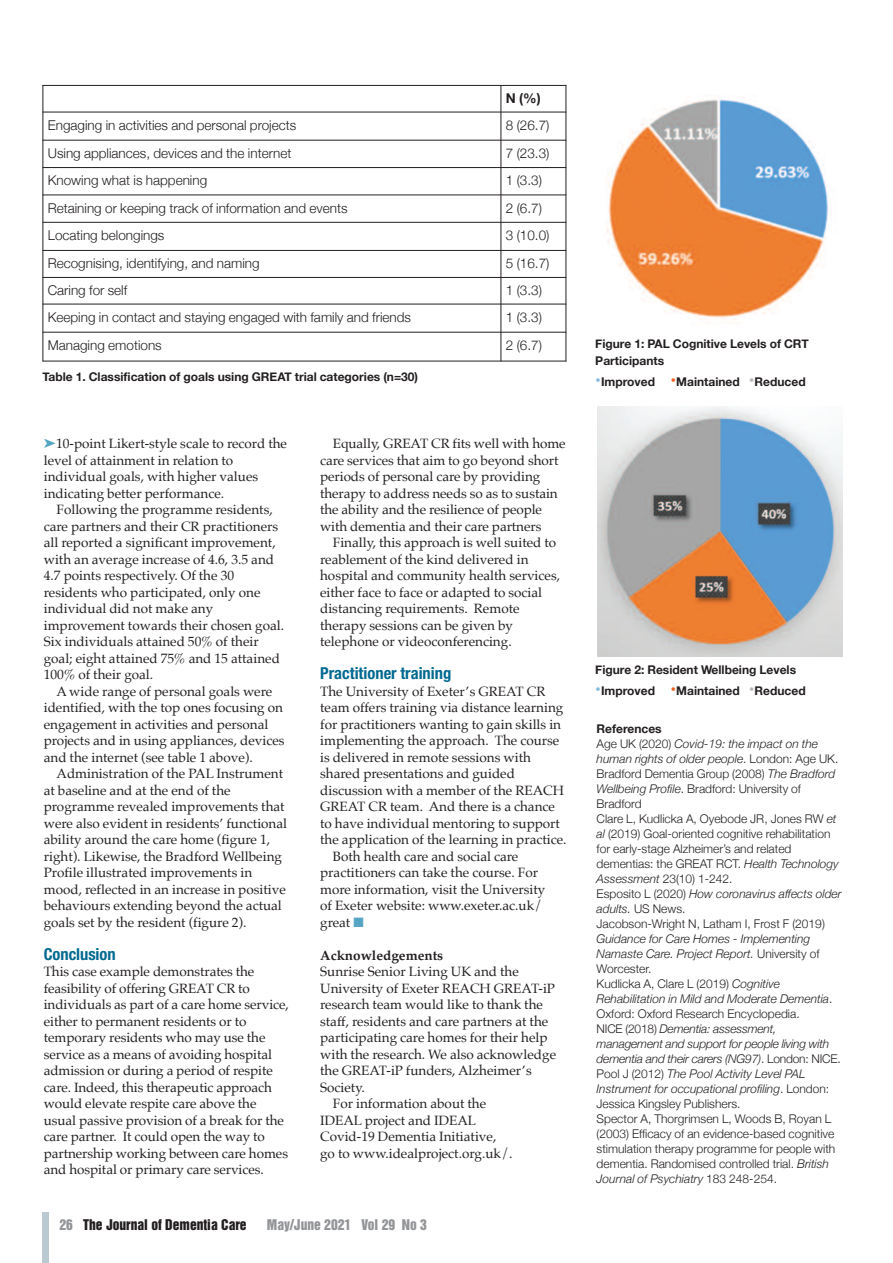
<style>
.page{position:relative;width:893px;height:1263px;background:#fff}
.page>*{position:absolute;margin:0;border:0;box-sizing:border-box;transform-origin:0 0}
.t1{font:700 condensed 16.5px "Helvetica Neue";color:#006991}
.t2{font:13.5px/16.5px "Palatino";color:#231f20}
.t3{font:300 13.5px "Helvetica Neue";color:#231f20}
.t4{font:13.5px "Helvetica Inserat";color:#231f20}
.t5{font:13.5px "Helvetica Inserat";color:#939598}
.t6{font:700 13.5px "Palatino";color:#231f20}
.t7{font:700 13.5px "Helvetica Neue";color:#231f20}
.t8{font:300 12px/15px "Helvetica Neue";color:#231f20}
.t9{font:700 12px/17.1px "Helvetica Neue";color:#231f20}
.s1{color:#56a5c4}
.s2{color:#939598}
.s3{font-size:16.5px;color:rgb(5 117 184/.5)}
.s4{font-size:16.5px;color:#f26426}
.s5{font-size:16.5px;color:rgb(96 91 87/.43)}
.s6{font-weight:700}
.s7{font-style:italic}
</style>
<div class="page">
<div style="left:43px;top:1212px;width:6px;height:51px;background:#bbcad2"></div>
<img style="left:607px;top:95px;width:221px;height:228px">
<img style="left:597px;top:407px;width:246px;height:250px">
<hr style="left:43px;top:85px;width:1px;height:276px;background:#231f20">
<hr style="left:501px;top:85px;width:1px;height:276px;background:#231f20">
<hr style="left:566px;top:85px;width:1px;height:276px;background:#231f20">
<hr style="left:43px;top:85px;width:523px;height:1px;background:#231f20">
<hr style="left:43px;top:112px;width:523px;height:1px;background:#231f20">
<hr style="left:43px;top:140px;width:523px;height:1px;background:#231f20">
<hr style="left:43px;top:167px;width:523px;height:1px;background:#231f20">
<hr style="left:43px;top:195px;width:523px;height:1px;background:#231f20">
<hr style="left:43px;top:222px;width:523px;height:1px;background:#231f20">
<hr style="left:43px;top:250px;width:523px;height:1px;background:#231f20">
<hr style="left:43px;top:277px;width:523px;height:1px;background:#231f20">
<hr style="left:43px;top:304px;width:523px;height:1px;background:#231f20">
<hr style="left:43px;top:332px;width:523px;height:1px;background:#231f20">
<hr style="left:43px;top:361px;width:523px;height:1px;background:#231f20">
<p class="t7" style="left:506px;top:90px;width:36px">N (%)</p>
<p class="t3" style="left:48px;top:117px;width:250px">Engaging in activities and personal projects</p>
<p class="t3" style="left:506px;top:117px;width:45px">8 (26.7)</p>
<p class="t3" style="left:48px;top:145px;width:245px">Using appliances, devices and the internet</p>
<p class="t3" style="left:506px;top:145px;width:45px">7 (23.3)</p>
<p class="t3" style="left:48px;top:172px;width:161px">Knowing what is happening</p>
<p class="t3" style="left:506px;top:172px;width:38px">1 (3.3)</p>
<p class="t3" style="left:48px;top:200px;width:301px">Retaining or keeping track of information and events</p>
<p class="t3" style="left:506px;top:200px;width:38px">2 (6.7)</p>
<p class="t3" style="left:48px;top:227px;width:118px">Locating belongings</p>
<p class="t3" style="left:506px;top:227px;width:45px">3 (10.0)</p>
<p class="t3" style="left:48px;top:255px;width:213px">Recognising, identifying, and naming</p>
<p class="t3" style="left:506px;top:255px;width:45px">5 (16.7)</p>
<p class="t3" style="left:48px;top:282px;width:81px">Caring for self</p>
<p class="t3" style="left:506px;top:282px;width:38px">1 (3.3)</p>
<p class="t3" style="left:48px;top:309px;width:365px">Keeping in contact and staying engaged with family and friends</p>
<p class="t3" style="left:506px;top:309px;width:38px">1 (3.3)</p>
<p class="t3" style="left:48px;top:337px;width:115px">Managing emotions</p>
<p class="t3" style="left:506px;top:337px;width:38px">2 (6.7)</p>
<p class="t9" style="left:43px;top:368px;width:377px">Table 1. Classification of goals using GREAT trial categories (n=30)</p>
<p class="t2" style="left:44px;top:436px;width:245px;text-indent:12px">10-point Likert-style scale to record the level of attainment in relation to individual goals, with higher values indicating better performance.</p>
<p class="t2" style="left:44px;top:502px;width:242px;text-indent:13px">Following the programme residents, care partners and their CR practitioners all reported a significant improvement, with an average increase of 4.6, 3.5 and 4.7 points respectively. Of the 30 residents who participated, only one individual did not make any improvement towards their chosen goal.<br>Six individuals attained 50% of their goal; eight attained 75% and 15 attained 100% of their goal.</p>
<p class="t2" style="left:44px;top:684px;width:242px;text-indent:13px">A wide range of personal goals were identified, with the top ones focusing on engagement in activities and personal projects and in using appliances, devices and the internet (see table 1 above).</p>
<p class="t2" style="left:44px;top:766px;width:245px;text-indent:13px">Administration of the PAL Instrument at baseline and at the end of the programme revealed improvements that were also evident in residents’ functional ability around the care home (figure 1, right). Likewise, the Bradford Wellbeing Profile illustrated improvements in mood, reflected in an increase in positive behaviours extending beyond the actual goals set by the resident (figure 2).</p>
<p class="t1" style="left:44px;top:948px;width:74px">Conclusion</p>
<p class="t2" style="left:44px;top:964px;width:247px">This case example demonstrates the feasibility of offering GREAT CR to individuals as part of a care home service, either to permanent residents or to temporary residents who may use the service as a means of avoiding hospital admission or during a period of respite care. Indeed, this therapeutic approach would elevate respite care above the usual passive provision of a break for the care partner. It could open the way to partnership working between care homes and hospital or primary care services.</p>
<p class="t2" style="left:320px;top:436px;width:247px;text-indent:13px">Equally, GREAT CR fits well with home care services that aim to go beyond short periods of personal care by providing therapy to address needs so as to sustain the ability and the resilience of people with dementia and their care partners</p>
<p class="t2" style="left:320px;top:535px;width:242px;text-indent:13px">Finally, this approach is well suited to reablement of the kind delivered in hospital and community health services, either face to face or adapted to social distancing requirements. Remote therapy sessions can be given by telephone or videoconferencing.</p>
<p class="t1" style="left:320px;top:667px;width:133px">Practitioner training</p>
<p class="t2" style="left:320px;top:684px;width:227px">The University of Exeter’s GREAT CR</p>
<p class="t2" style="left:320px;top:700px;width:245px">team offers training via distance learning</p>
<p class="t2" style="left:320px;top:717px;width:242px">for practitioners wanting to gain skills in</p>
<p class="t2" style="left:320px;top:733px;width:241px">implementing the approach. The course</p>
<p class="t2" style="left:320px;top:750px;width:212px">is delivered in remote sessions with</p>
<p class="t2" style="left:320px;top:766px;width:196px">shared presentations and guided</p>
<p class="t2" style="left:320px;top:783px;width:245px">discussion with a member of the REACH</p>
<p class="t2" style="left:320px;top:799px;width:236px">GREAT CR team. And there is a chance</p>
<p class="t2" style="left:320px;top:816px;width:241px">to have individual mentoring to support</p>
<p class="t2" style="left:320px;top:832px;width:248px">the application of the learning in practice.</p>
<p class="t2" style="left:333px;top:849px;width:187px">Both health care and social care</p>
<p class="t2" style="left:320px;top:865px;width:219px">practitioners can take the course. For</p>
<p class="t2" style="left:320px;top:882px;width:227px">more information, visit the University</p>
<p class="t2" style="left:320px;top:898px;width:224px">of Exeter website: www.exeter.ac.uk/</p>
<p class="t2" style="left:320px;top:915px;width:45px">great <span class="s1">■</span></p>
<p class="t6" style="left:320px;top:948px;width:124px">Acknowledgements</p>
<p class="t2" style="left:320px;top:964px;width:200px">Sunrise Senior Living UK and the</p>
<p class="t2" style="left:320px;top:981px;width:236px">University of Exeter REACH GREAT-iP</p>
<p class="t2" style="left:320px;top:997px;width:224px">research team would like to thank the</p>
<p class="t2" style="left:320px;top:1014px;width:230px">staff, residents and care partners at the</p>
<p class="t2" style="left:320px;top:1030px;width:229px">participating care homes for their help</p>
<p class="t2" style="left:320px;top:1047px;width:238px">with the research. We also acknowledge</p>
<p class="t2" style="left:320px;top:1063px;width:213px">the GREAT-iP funders, Alzheimer’s</p>
<p class="t2" style="left:320px;top:1080px;width:46px">Society.</p>
<p class="t2" style="left:333px;top:1096px;width:155px">For information about the</p>
<p class="t2" style="left:320px;top:1113px;width:158px">IDEAL project and IDEAL</p>
<p class="t2" style="left:320px;top:1129px;width:178px">Covid-19 Dementia Initiative,</p>
<p class="t2" style="left:320px;top:1146px;width:194px">go to www.idealproject.org.uk/.</p>
<p class="t4" style="left:60px;top:1219px;width:189px"><span class="s2">26</span> The Journal of Dementia Care</p>
<p class="t5" style="left:267px;top:1219px;width:162px">May/June 2021 Vol 29 No 3</p>
<p class="t9" style="left:595px;top:335px;width:215px">Figure 1: PAL Cognitive Levels of CRT<br>Participants</p>
<p class="t9" style="left:595px;top:373px;width:212px"><span class="s3">•</span>Improved <span class="s4">•</span>Maintained <span class="s5">•</span>Reduced</p>
<p class="t9" style="left:595px;top:660px;width:202px">Figure 2: Resident Wellbeing Levels</p>
<p class="t9" style="left:595px;top:682px;width:212px"><span class="s3">•</span>Improved <span class="s4">•</span>Maintained <span class="s5">•</span>Reduced</p>
<p class="t8" style="left:597px;top:721px;width:246px"><span class="s6">References<br></span>Age UK (2020) <span class="s7">Covid-19: the impact on the human rights of older people</span>. London: Age UK.<br>Bradford Dementia Group (2008) <span class="s7">The Bradford Wellbeing Profile</span>. Bradford: University of Bradford<br>Clare L, Kudlicka A, Oyebode JR, Jones RW <span class="s7">et al</span> (2019) Goal-oriented cognitive rehabilitation for early-stage Alzheimer’s and related dementias: the GREAT RCT. <span class="s7">Health Technology Assessment</span> 23(10) 1-242.<br>Esposito L (2020) <span class="s7">How coronavirus affects older adults.</span> US News.<br>Jacobson-Wright N, Latham I, Frost F (2019)</p>
<p class="t8" style="left:597px;top:931px;width:246px"><span class="s7">Guidance for Care Homes - Implementing Namaste Care. Project Report.</span> University of Worcester.<br>Kudlicka A, Clare L (2019) <span class="s7">Cognitive Rehabilitation in Mild and Moderate Dementia</span>.<br>Oxford: Oxford Research Encyclopedia.<br>NICE (2018) <span class="s7">Dementia: assessment, management and support for people living with dementia and their carers (NG97)</span>. London: NICE.<br>Pool J (2012) <span class="s7">The Pool Activity Level PAL Instrument for occupational profiling</span>. London:<br>Jessica Kingsley Publishers.<br>Spector A, Thorgrimsen L, Woods B, Royan L (2003) Efficacy of an evidence-based cognitive stimulation therapy programme for people with dementia. Randomised controlled trial. <span class="s7">British Journal of Psychiatry</span> 183 248-254.</p>
</div>
